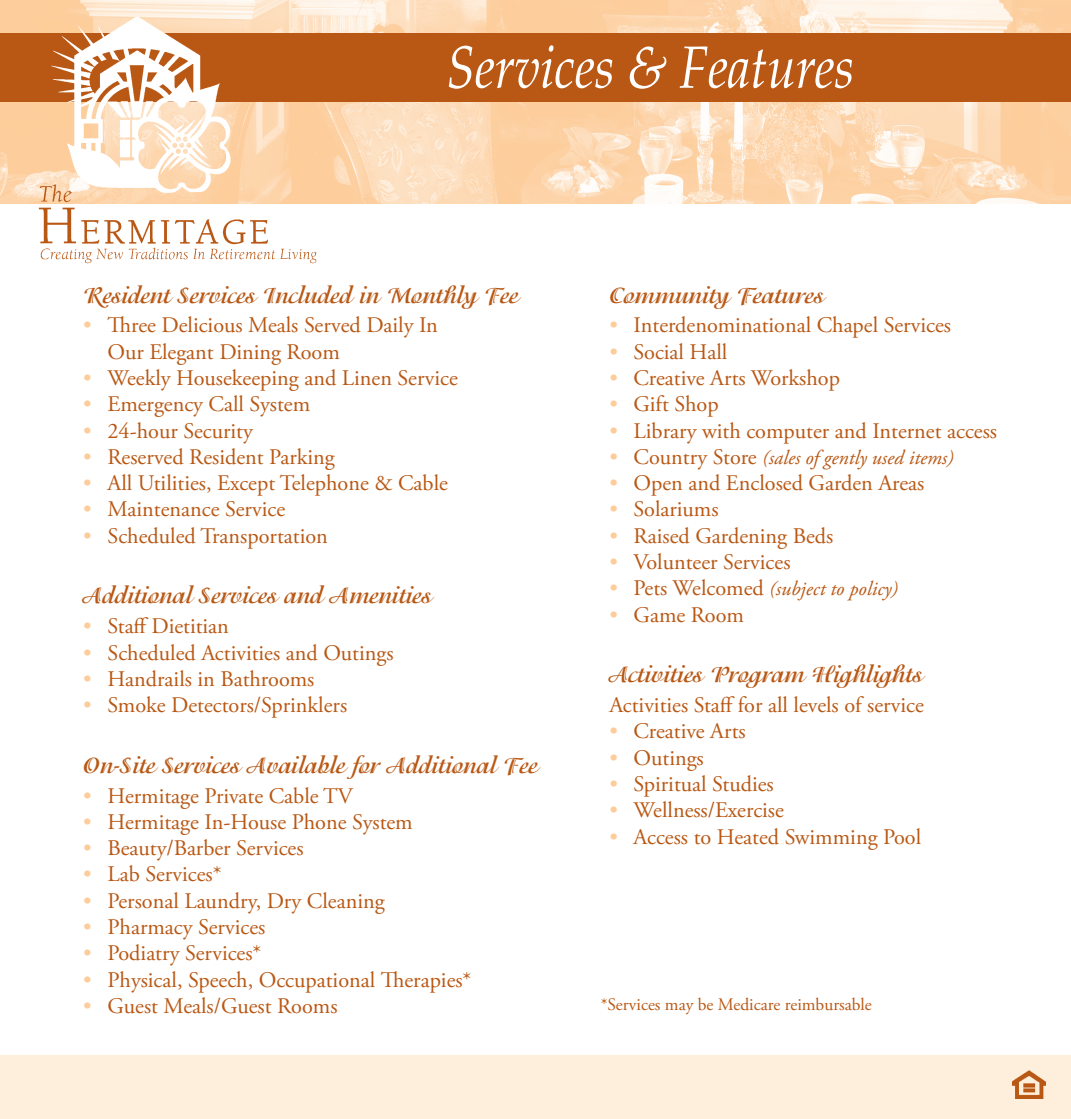
<style>
.page{position:relative;width:1071px;height:1119px;background:#fff}
.page>*{position:absolute;margin:0;border:0;box-sizing:border-box;transform-origin:0 0}
.t1{font:italic 59.5px "Palatino";color:#fff;scale:.86 1}
.t2{font:700 24.32px "Isadora";color:#b95814}
.t3{font:22.22px/26.2px "Adobe Garamond Pro";color:#b95814}
.t4{font:italic 20.3px "Adobe Garamond Pro";color:#b95814}
.t5{font:17.5px "Adobe Garamond Pro";color:#b95814}
.s1{color:#fdcc99}
.s2{font-style:normal;font-size:22.22px;color:#fdcc99}
.s3{font-style:normal;font-size:22.22px}
</style>
<div class="page">
<img style="left:0;top:0;width:1071px;height:204px">
<div style="left:0;top:33px;width:1071px;height:69px;background:#b95814"></div>
<img style="left:2px;top:179px;width:314px;height:85px">
<img style="left:44px;top:17px;width:236px;height:178px">
<div style="left:0;top:1055px;width:1071px;height:63px;background:#feeedc"></div>
<img style="left:1013px;top:1070px;width:32px;height:28px">
<p class="t1" style="left:447px;top:33px;width:476px">Services &amp; Features</p>
<p class="t2" style="left:83px;top:281px;width:437px">Resident Services Included in Monthly Fee</p>
<p class="t3" style="left:108px;top:313px;width:332px;text-indent:-24px"><span class="s1">•</span> Three Delicious Meals Served Daily In<br>Our Elegant Dining Room</p>
<p class="t3" style="left:83px;top:365px;width:376px"><span class="s1">•</span> Weekly Housekeeping and Linen Service</p>
<p class="t3" style="left:83px;top:392px;width:229px"><span class="s1">•</span> Emergency Call System</p>
<p class="t3" style="left:83px;top:418px;width:171px"><span class="s1">•</span> 24-hour Security</p>
<p class="t3" style="left:83px;top:444px;width:253px"><span class="s1">•</span> Reserved Resident Parking</p>
<p class="t3" style="left:83px;top:470px;width:366px"><span class="s1">•</span> All Utilities, Except Telephone &amp; Cable</p>
<p class="t3" style="left:83px;top:497px;width:204px"><span class="s1">•</span> Maintenance Service</p>
<p class="t3" style="left:83px;top:523px;width:246px"><span class="s1">•</span> Scheduled Transportation</p>
<p class="t2" style="left:83px;top:581px;width:350px">Additional Services and Amenities</p>
<p class="t3" style="left:83px;top:613px;width:147px"><span class="s1">•</span> Staff Dietitian</p>
<p class="t3" style="left:83px;top:640px;width:312px"><span class="s1">•</span> Scheduled Activities and Outings</p>
<p class="t3" style="left:83px;top:666px;width:233px"><span class="s1">•</span> Handrails in Bathrooms</p>
<p class="t3" style="left:83px;top:692px;width:265px"><span class="s1">•</span> Smoke Detectors/Sprinklers</p>
<p class="t2" style="left:83px;top:751px;width:456px">On-Site Services Available for Additional Fee</p>
<p class="t3" style="left:83px;top:783px;width:271px"><span class="s1">•</span> Hermitage Private Cable TV</p>
<p class="t3" style="left:83px;top:809px;width:331px"><span class="s1">•</span> Hermitage In-House Phone System</p>
<p class="t3" style="left:83px;top:835px;width:222px"><span class="s1">•</span> Beauty/Barber Services</p>
<p class="t3" style="left:83px;top:861px;width:140px"><span class="s1">•</span> Lab Services*</p>
<p class="t3" style="left:83px;top:888px;width:303px"><span class="s1">•</span> Personal Laundry, Dry Cleaning</p>
<p class="t3" style="left:83px;top:914px;width:184px"><span class="s1">•</span> Pharmacy Services</p>
<p class="t3" style="left:83px;top:940px;width:180px"><span class="s1">•</span> Podiatry Services*</p>
<p class="t3" style="left:83px;top:967px;width:390px"><span class="s1">•</span> Physical, Speech, Occupational Therapies*</p>
<p class="t3" style="left:83px;top:993px;width:256px"><span class="s1">•</span> Guest Meals/Guest Rooms</p>
<p class="t2" style="left:609px;top:281px;width:216px">Community Features</p>
<p class="t3" style="left:609px;top:313px;width:343px"><span class="s1">•</span> Interdenominational Chapel Services</p>
<p class="t3" style="left:609px;top:339px;width:120px"><span class="s1">•</span> Social Hall</p>
<p class="t3" style="left:609px;top:365px;width:232px"><span class="s1">•</span> Creative Arts Workshop</p>
<p class="t3" style="left:609px;top:392px;width:111px"><span class="s1">•</span> Gift Shop</p>
<p class="t3" style="left:609px;top:418px;width:389px"><span class="s1">•</span> Library with computer and Internet access</p>
<p class="t4" style="left:609px;top:445px;width:346px"><span class="s2">•</span> <span class="s3">Country Store</span> (sales of gently used items)</p>
<p class="t3" style="left:609px;top:470px;width:317px"><span class="s1">•</span> Open and Enclosed Garden Areas</p>
<p class="t3" style="left:609px;top:497px;width:111px"><span class="s1">•</span> Solariums</p>
<p class="t3" style="left:609px;top:523px;width:225px"><span class="s1">•</span> Raised Gardening Beds</p>
<p class="t3" style="left:609px;top:549px;width:183px"><span class="s1">•</span> Volunteer Services</p>
<p class="t4" style="left:609px;top:576px;width:290px"><span class="s2">•</span> <span class="s3">Pets Welcomed</span> (subject to policy)</p>
<p class="t3" style="left:609px;top:602px;width:136px"><span class="s1">•</span> Game Room</p>
<p class="t2" style="left:609px;top:660px;width:315px">Activities Program Highlights</p>
<p class="t3" style="left:609px;top:692px;width:316px">Activities Staff for all levels of service</p>
<p class="t3" style="left:609px;top:719px;width:138px"><span class="s1">•</span> Creative Arts</p>
<p class="t3" style="left:609px;top:745px;width:96px"><span class="s1">•</span> Outings</p>
<p class="t3" style="left:609px;top:771px;width:166px"><span class="s1">•</span> Spiritual Studies</p>
<p class="t3" style="left:609px;top:797px;width:176px"><span class="s1">•</span> Wellness/Exercise</p>
<p class="t3" style="left:609px;top:824px;width:313px"><span class="s1">•</span> Access to Heated Swimming Pool</p>
<p class="t5" style="left:601px;top:993px;width:273px">*Services may be Medicare reimbursable</p>
</div>
